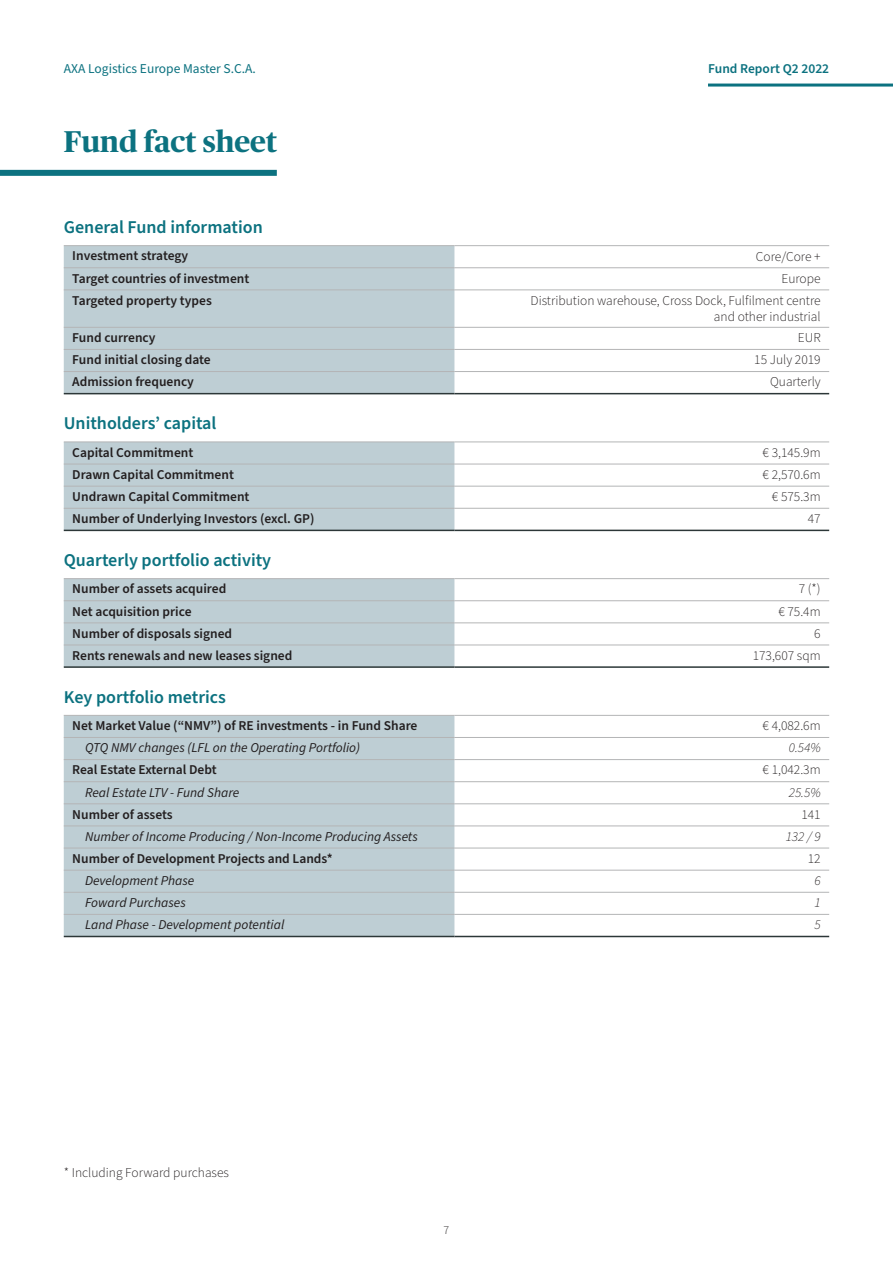
<style>
.page{position:relative;width:893px;height:1263px;background:#fff}
.page>*{position:absolute;margin:0;border:0;box-sizing:border-box;transform-origin:0 0}
.t1{font:700 30px "Publico Headline";color:#0c7280}
.t2{font:600 18px "Source Sans Pro";color:#0c7280}
.t3{font:600 13.5px "Source Sans Pro";color:#231f20}
.t4{font:300 13.5px/16.2px "Source Sans Pro";color:#231f20;text-align:right}
.t5{font:italic 13.5px "Source Sans Pro";color:#231f20}
.t6{font:13.5px "Source Sans Pro";color:#0c7280}
.t7{font:italic 300 13.5px "Source Sans Pro";color:#231f20}
.t8{font:600 13.5px "Source Sans Pro";color:#0c7280}
.t9{font:300 12px "Source Sans Pro";color:#231f20}
</style>
<div class="page">
<hr style="left:708px;top:84px;width:185px;height:3px;background:#0c7280">
<div style="left:64px;top:246px;width:390px;height:147px;background:#beced4"></div>
<hr style="left:64px;top:245px;width:390px;height:1px;background:#b4b5b6">
<hr style="left:454px;top:245px;width:375px;height:1px;background:#b4b5b6">
<hr style="left:64px;top:267px;width:390px;height:1px;background:#b4b5b6">
<hr style="left:454px;top:267px;width:375px;height:1px;background:#b4b5b6">
<hr style="left:64px;top:289px;width:390px;height:1px;background:#b4b5b6">
<hr style="left:454px;top:289px;width:375px;height:1px;background:#b4b5b6">
<hr style="left:64px;top:327px;width:390px;height:1px;background:#b4b5b6">
<hr style="left:454px;top:327px;width:375px;height:1px;background:#b4b5b6">
<hr style="left:64px;top:349px;width:390px;height:1px;background:#b4b5b6">
<hr style="left:454px;top:349px;width:375px;height:1px;background:#b4b5b6">
<hr style="left:64px;top:371px;width:390px;height:1px;background:#b4b5b6">
<hr style="left:454px;top:371px;width:375px;height:1px;background:#b4b5b6">
<hr style="left:64px;top:393px;width:390px;height:1px;background:#2c3738">
<hr style="left:454px;top:393px;width:375px;height:1px;background:#2c3738">
<div style="left:64px;top:442px;width:390px;height:88px;background:#beced4"></div>
<hr style="left:64px;top:530px;width:390px;height:1px;background:#2c3738">
<hr style="left:454px;top:530px;width:375px;height:1px;background:#2c3738">
<hr style="left:64px;top:441px;width:390px;height:1px;background:#b4b5b6">
<hr style="left:454px;top:441px;width:375px;height:1px;background:#b4b5b6">
<hr style="left:64px;top:464px;width:390px;height:1px;background:#b4b5b6">
<hr style="left:454px;top:464px;width:375px;height:1px;background:#b4b5b6">
<hr style="left:64px;top:486px;width:390px;height:1px;background:#b4b5b6">
<hr style="left:454px;top:486px;width:375px;height:1px;background:#b4b5b6">
<hr style="left:64px;top:508px;width:390px;height:1px;background:#b4b5b6">
<hr style="left:454px;top:508px;width:375px;height:1px;background:#b4b5b6">
<div style="left:64px;top:579px;width:390px;height:87px;background:#beced4"></div>
<hr style="left:64px;top:666px;width:390px;height:2px;background:#2c3738">
<hr style="left:454px;top:666px;width:375px;height:2px;background:#2c3738">
<hr style="left:64px;top:578px;width:390px;height:1px;background:#b4b5b6">
<hr style="left:454px;top:578px;width:375px;height:1px;background:#b4b5b6">
<hr style="left:64px;top:600px;width:390px;height:1px;background:#b4b5b6">
<hr style="left:454px;top:600px;width:375px;height:1px;background:#b4b5b6">
<hr style="left:64px;top:622px;width:390px;height:1px;background:#b4b5b6">
<hr style="left:454px;top:622px;width:375px;height:1px;background:#b4b5b6">
<hr style="left:64px;top:645px;width:390px;height:1px;background:#b4b5b6">
<hr style="left:454px;top:645px;width:375px;height:1px;background:#b4b5b6">
<div style="left:64px;top:716px;width:390px;height:220px;background:#beced4"></div>
<hr style="left:64px;top:715px;width:390px;height:1px;background:#b4b5b6">
<hr style="left:454px;top:715px;width:375px;height:1px;background:#b4b5b6">
<hr style="left:64px;top:737px;width:390px;height:1px;background:#b4b5b6">
<hr style="left:454px;top:737px;width:375px;height:1px;background:#b4b5b6">
<hr style="left:64px;top:759px;width:390px;height:1px;background:#b4b5b6">
<hr style="left:454px;top:759px;width:375px;height:1px;background:#b4b5b6">
<hr style="left:64px;top:781px;width:390px;height:1px;background:#b4b5b6">
<hr style="left:454px;top:781px;width:375px;height:1px;background:#b4b5b6">
<hr style="left:64px;top:803px;width:390px;height:1px;background:#b4b5b6">
<hr style="left:454px;top:803px;width:375px;height:1px;background:#b4b5b6">
<hr style="left:64px;top:825px;width:390px;height:1px;background:#b4b5b6">
<hr style="left:454px;top:825px;width:375px;height:1px;background:#b4b5b6">
<hr style="left:64px;top:848px;width:390px;height:1px;background:#b4b5b6">
<hr style="left:454px;top:848px;width:375px;height:1px;background:#b4b5b6">
<hr style="left:64px;top:870px;width:390px;height:1px;background:#b4b5b6">
<hr style="left:454px;top:870px;width:375px;height:1px;background:#b4b5b6">
<hr style="left:64px;top:892px;width:390px;height:1px;background:#b4b5b6">
<hr style="left:454px;top:892px;width:375px;height:1px;background:#b4b5b6">
<hr style="left:64px;top:914px;width:390px;height:1px;background:#b4b5b6">
<hr style="left:454px;top:914px;width:375px;height:1px;background:#b4b5b6">
<hr style="left:64px;top:936px;width:390px;height:1px;background:#2c3738">
<hr style="left:454px;top:936px;width:375px;height:1px;background:#2c3738">
<div style="left:0;top:170px;width:277px;height:6px;background:#0c7280"></div>
<p class="t6" style="left:64px;top:59px;width:194px">AXA Logistics Europe Master S.C.A.</p>
<p class="t8" style="left:708px;top:59px;width:123px">Fund Report Q2 2022</p>
<h1 class="t1" style="left:64px;top:120px;width:215px">Fund fact sheet</h1>
<h2 class="t2" style="left:64px;top:215px;width:201px">General Fund information</h2>
<p class="t3" style="left:72px;top:247px;width:118px">Investment strategy</p>
<p class="t4" style="left:756px;top:248px;width:66px">Core/Core +</p>
<p class="t3" style="left:72px;top:269px;width:179px">Target countries of investment</p>
<p class="t4" style="left:781px;top:270px;width:41px">Europe</p>
<p class="t3" style="left:72px;top:291px;width:141px">Targeted property types</p>
<p class="t4" style="left:531px;top:293px;width:292px">Distribution warehouse, Cross Dock, Fulfilment centre and other industrial</p>
<p class="t3" style="left:72px;top:329px;width:85px">Fund currency</p>
<p class="t4" style="left:798px;top:330px;width:24px">EUR</p>
<p class="t3" style="left:72px;top:351px;width:140px">Fund initial closing date</p>
<p class="t4" style="left:754px;top:352px;width:68px">15 July 2019</p>
<p class="t3" style="left:72px;top:373px;width:123px">Admission frequency</p>
<p class="t4" style="left:770px;top:374px;width:52px">Quarterly</p>
<h2 class="t2" style="left:64px;top:411px;width:154px">Unitholders’ capital</h2>
<p class="t3" style="left:72px;top:443px;width:123px">Capital Commitment</p>
<p class="t4" style="left:762px;top:445px;width:60px">€ 3,145.9m</p>
<p class="t3" style="left:72px;top:465px;width:163px">Drawn Capital Commitment</p>
<p class="t4" style="left:762px;top:467px;width:60px">€ 2,570.6m</p>
<p class="t3" style="left:72px;top:487px;width:179px">Undrawn Capital Commitment</p>
<p class="t4" style="left:772px;top:489px;width:50px">€ 575.3m</p>
<p class="t3" style="left:72px;top:509px;width:244px">Number of Underlying Investors (excl. GP)</p>
<p class="t4" style="left:808px;top:511px;width:14px">47</p>
<h2 class="t2" style="left:64px;top:548px;width:209px">Quarterly portfolio activity</h2>
<p class="t3" style="left:72px;top:580px;width:156px">Number of assets acquired</p>
<p class="t4" style="left:799px;top:581px;width:23px">7 (*)</p>
<p class="t3" style="left:72px;top:602px;width:121px">Net acquisition price</p>
<p class="t4" style="left:778px;top:603px;width:44px">€ 75.4m</p>
<p class="t3" style="left:72px;top:624px;width:161px">Number of disposals signed</p>
<p class="t4" style="left:814px;top:625px;width:8px">6</p>
<p class="t3" style="left:72px;top:646px;width:222px">Rents renewals and new leases signed</p>
<p class="t4" style="left:753px;top:648px;width:69px">173,607 sqm</p>
<h2 class="t2" style="left:64px;top:685px;width:164px">Key portfolio metrics</h2>
<p class="t3" style="left:72px;top:717px;width:347px">Net Market Value (“NMV”) of RE investments - in Fund Share</p>
<p class="t4" style="left:762px;top:718px;width:60px">€ 4,082.6m</p>
<p class="t5" style="left:85px;top:739px;width:276px">QTQ NMV changes (LFL on the Operating Portfolio)</p>
<p class="t7" style="left:789px;top:739px;width:33px">0.54%</p>
<p class="t3" style="left:72px;top:761px;width:146px">Real Estate External Debt</p>
<p class="t4" style="left:762px;top:762px;width:60px">€ 1,042.3m</p>
<p class="t5" style="left:85px;top:783px;width:156px">Real Estate LTV - Fund Share</p>
<p class="t7" style="left:789px;top:783px;width:33px">25.5%</p>
<p class="t3" style="left:72px;top:805px;width:102px">Number of assets</p>
<p class="t4" style="left:801px;top:806px;width:21px">141</p>
<p class="t5" style="left:85px;top:827px;width:334px">Number of Income Producing / Non-Income Producing Assets</p>
<p class="t7" style="left:786px;top:827px;width:36px">132 / 9</p>
<p class="t3" style="left:72px;top:849px;width:262px">Number of Development Projects and Lands*</p>
<p class="t4" style="left:808px;top:851px;width:14px">12</p>
<p class="t5" style="left:85px;top:871px;width:111px">Development Phase</p>
<p class="t7" style="left:814px;top:871px;width:8px">6</p>
<p class="t5" style="left:85px;top:893px;width:102px">Foward Purchases</p>
<p class="t7" style="left:814px;top:894px;width:8px">1</p>
<p class="t5" style="left:85px;top:916px;width:201px">Land Phase - Development potential</p>
<p class="t7" style="left:814px;top:916px;width:8px">5</p>
<p class="t4" style="left:64px;top:1165px;width:167px">* Including Forward purchases</p>
<p class="t9" style="left:444px;top:1222px;width:7px">7</p>
</div>
